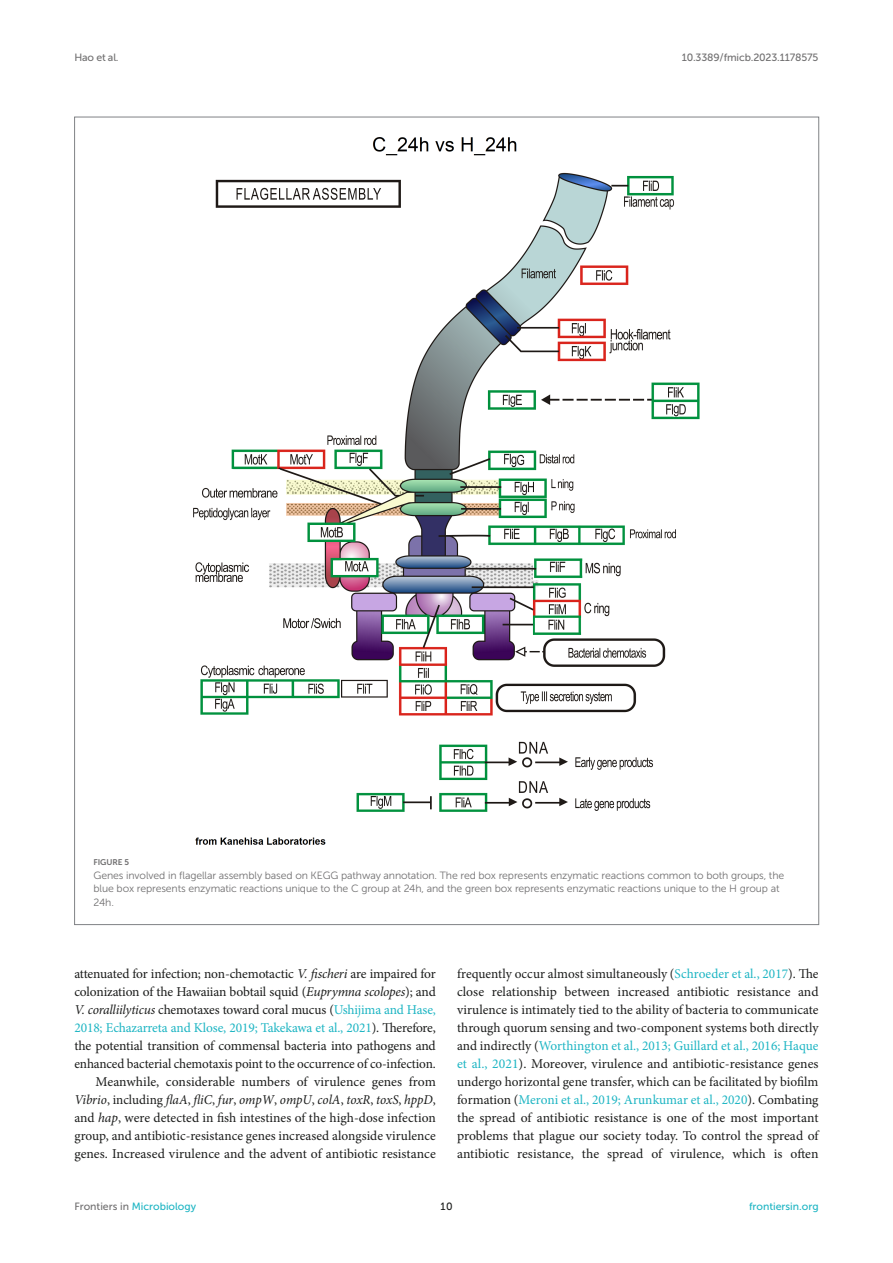
<style>
.page{position:relative;width:893px;height:1263px;background:#fff}
.page>*{position:absolute;margin:0;border:0;box-sizing:border-box;transform-origin:0 0}
.TEXT{font:13.5px/18px "Minion Pro";color:#1b1c1b;text-align:justify}
.FIG_LEG{font:10.5px/13.5px "Museo Sans 300";letter-spacing:-.01em;color:#706f70}
.t1{font:10.5px "Museo Sans 500";color:#1db5c3}
.t2{font:10.5px "Museo Sans 500";letter-spacing:-.015em;color:#706f70}
.t3{font:10.5px "Museo Sans 500";color:#1b1c1b}
.FIG_HD{font:8.25px "Museo Sans 700";letter-spacing:-.01em;color:#706f70}
.s1{font-style:italic}
.s2{color:#1db5c3}
.s3{color:#706f70}
</style>
<div class="page">
<img style="left:193px;top:137px;width:507px;height:708px">
<p class="t2" style="left:74px;top:51px;width:46px">Hao et al.</p>
<p class="t2" style="left:682px;top:51px;width:138px">10.3389/fmicb.2023.1178575</p>
<p class="FIG_HD" style="left:94px;top:858px;width:37px">FIGURE 5</p>
<p class="FIG_LEG" style="left:94px;top:868px;width:692px">Genes involved in flagellar assembly based on KEGG pathway annotation. The red box represents enzymatic reactions common to both groups, the blue box represents enzymatic reactions unique to the C group at 24 h, and the green box represents enzymatic reactions unique to the H group at<br>24 h.</p>
<p class="TEXT" style="left:74px;top:965px;width:363px">attenuated for infection; non-chemotactic <span class="s1">V. fischeri</span> are impaired for colonization of the Hawaiian bobtail squid (<span class="s1">Euprymna scolopes</span>); and <span class="s1">V. coralliilyticus</span> chemotaxes toward coral mucus (<span class="s2">Ushijima and Hase, 2018; Echazarreta and Klose, 2019; Takekawa et al., 2021</span>). Therefore, the potential transition of commensal bacteria into pathogens and enhanced bacterial chemotaxis point to the occurrence of co-infection.</p>
<p class="TEXT" style="left:74px;top:1073px;width:363px;text-indent:21px">Meanwhile, considerable numbers of virulence genes from <span class="s1">Vibrio</span>, including <span class="s1">flaA</span>, <span class="s1">fliC</span>, <span class="s1">fur</span>, <span class="s1">ompW</span>, <span class="s1">ompU</span>, <span class="s1">colA</span>, <span class="s1">toxR</span>, <span class="s1">toxS</span>, <span class="s1">hppD</span>, and <span class="s1">hap</span>, were detected in fish intestines of the high-dose infection group, and antibiotic-resistance genes increased alongside virulence genes. Increased virulence and the advent of antibiotic resistance</p>
<p class="TEXT" style="left:457px;top:965px;width:363px">frequently occur almost simultaneously (<span class="s2">Schroeder et al., 2017</span>). The close relationship between increased antibiotic resistance and virulence is intimately tied to the ability of bacteria to communicate through quorum sensing and two-component systems both directly and indirectly (<span class="s2">Worthington et al., 2013; Guillard et al., 2016; Haque et al., 2021</span>). Moreover, virulence and antibiotic-resistance genes undergo horizontal gene transfer, which can be facilitated by biofilm formation (<span class="s2">Meroni et al., 2019; Arunkumar et al., 2020</span>). Combating the spread of antibiotic resistance is one of the most important problems that plague our society today. To control the spread of antibiotic resistance, the spread of virulence, which is often</p>
<p class="t1" style="left:74px;top:1200px;width:123px"><span class="s3">Frontiers in</span> Microbiology</p>
<p class="t3" style="left:440px;top:1200px;width:14px">10</p>
<p class="t1" style="left:749px;top:1200px;width:71px">frontiersin.org</p>
</div>
